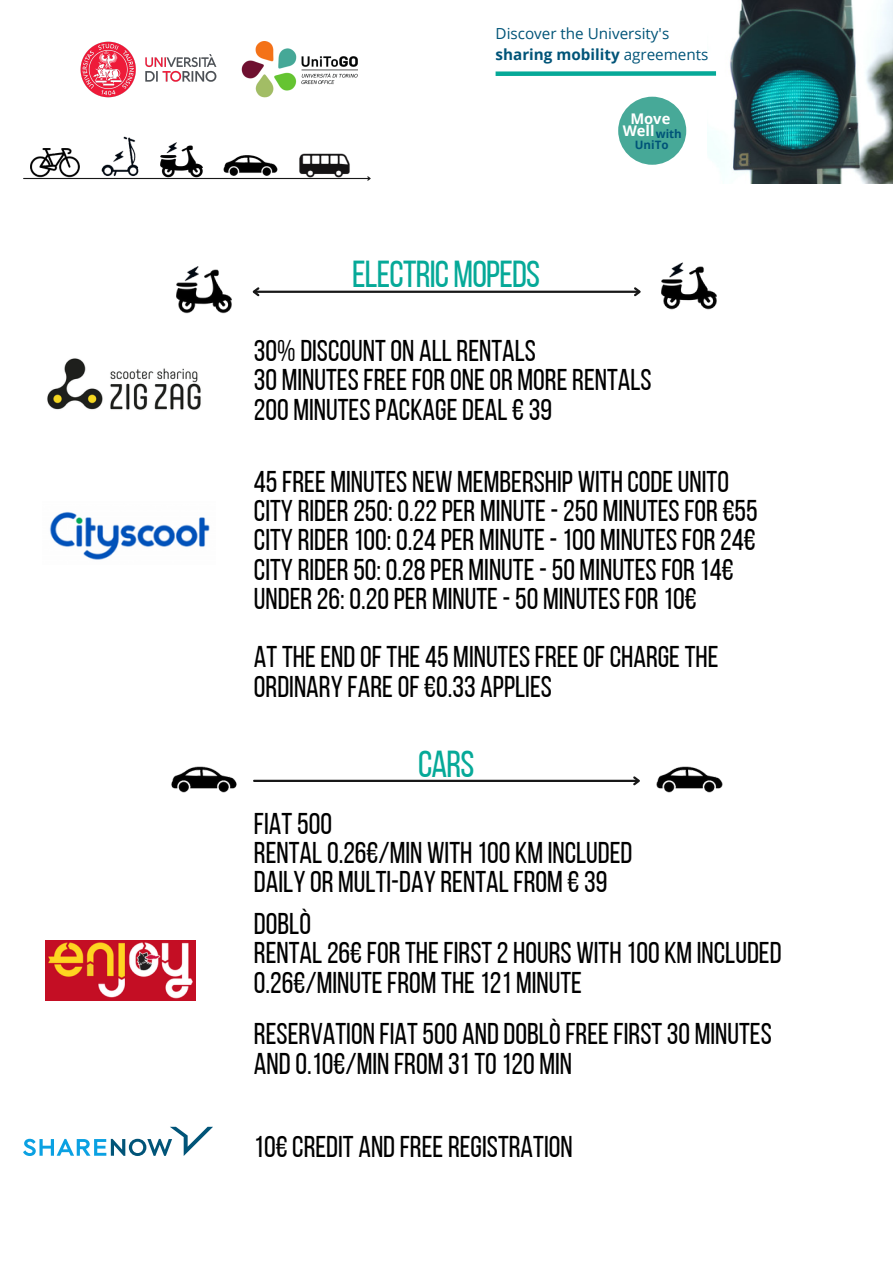
<style>
.page{position:relative;width:893px;height:1264px;background:#fff}
.page>*{position:absolute;margin:0;border:0;box-sizing:border-box;transform-origin:0 0}
.t1{font:37.5px "Bebas Neue";letter-spacing:-.02em;color:#06a998}
.t2{font:30px/29.2px "Bebas Neue";color:#000}
.t3{font:15.3px/21px "Open Sans";color:#005478}
.t4{font:700 14.7px/12.6px "Open Sans";color:#fff;text-align:center}
.t5{font:700 11.55px "Open Sans";color:#005478}
.s1{font-weight:700}
.s2{font-size:11.55px;color:#005478}
</style>
<div class="page">
<img style="left:31px;top:148px;width:48px;height:29px">
<img style="left:100px;top:136px;width:40px;height:42px">
<img style="left:161px;top:145px;width:41px;height:35px">
<img style="left:164px;top:142px;width:17px;height:13px">
<img style="left:222px;top:155px;width:56px;height:23px">
<img style="left:298px;top:153px;width:53px;height:25px">
<hr style="left:24px;top:178px;width:346px;height:1px;background:#181818">
<svg style="left:366px;top:176px;width:5px;height:5px"></svg>
<img style="left:661px;top:266px;width:55px;height:44px">
<img style="left:665px;top:262px;width:24px;height:17px">
<img style="left:176px;top:269px;width:55px;height:45px">
<img style="left:181px;top:266px;width:23px;height:17px">
<hr style="left:254px;top:291px;width:385px;height:2px;background:#181818">
<svg style="left:252px;top:287px;width:9px;height:10px"></svg>
<svg style="left:632px;top:287px;width:9px;height:10px"></svg>
<hr style="left:254px;top:779px;width:384px;height:3px;background:#181818">
<svg style="left:631px;top:776px;width:9px;height:10px"></svg>
<img style="left:656px;top:766px;width:67px;height:27px">
<img style="left:171px;top:766px;width:66px;height:27px">
<img style="left:47px;top:358px;width:154px;height:52px">
<img style="left:46px;top:940px;width:149px;height:60px">
<svg style="left:23px;top:1126px;width:190px;height:29px"></svg>
<img style="left:243px;top:41px;width:114px;height:57px">
<img style="left:49px;top:512px;width:161px;height:48px">
<img style="left:80px;top:41px;width:163px;height:57px">
<img style="left:707px;top:0;width:185px;height:183px">
<div style="left:495px;top:71px;width:221px;height:5px;background:#06a998"></div>
<div style="left:618px;top:97px;width:68px;height:68px;background:#47a998;border-radius:50%"></div>
<p class="t3" style="left:495px;top:23px;width:214px">Discover the University's <span class="s1">sharing mobility</span> agreements</p>
<p class="t1" style="left:352px;top:258px;width:189px">ELECTRICMOPEDS</p>
<p class="t4" style="left:622px;top:112px;width:61px">Move<br>Well<span class="s2">with</span></p>
<p class="t5" style="left:634px;top:137px;width:35px">UniTo</p>
<p class="t2" style="left:254px;top:339px;width:399px">30% DISCOUNTON ALLRENTALS<br>30 MINUTESFREEFORONEOR MORERENTALS<br>200 MINUTESPACKAGEDEAL€39</p>
<p class="t2" style="left:254px;top:470px;width:505px">45FREE MINUTES NEW MEMBERSHIP WITH CODEUNITO CITY RIDER250: 0.22PER MINUTE-250 MINUTESFOR€55<br>CITY RIDER100: 0.24 PER MINUTE-100 MINUTESFOR24€ CITY RIDER50: 0.28PER MINUTE-50 MINUTESFOR14€ UNDER26: 0.20PER MINUTE-50 MINUTESFOR10€</p>
<p class="t2" style="left:254px;top:645px;width:466px">ATTHEENDOFTHE 45 MINUTESFREEOFCHARGETHE<br>ORDINARY FAREOF€0.33 APPLIES</p>
<p class="t1" style="left:418px;top:748px;width:58px">CARS</p>
<p class="t2" style="left:254px;top:811px;width:380px">FIAT500<br>RENTAL0.26€/MIN WITH 100 KM INCLUDED<br>DAILY OR MULTI-DAY RENTALFROM €39</p>
<p class="t2" style="left:254px;top:912px;width:529px">DOBLÒ<br>RENTAL26€FORTHEFIRST2 HOURS WITH 100 KM INCLUDED<br>0.26€/MINUTEFROM THE121 MINUTE</p>
<p class="t2" style="left:254px;top:1022px;width:519px">RESERVATION FIAT500 ANDDOBLÒFREEFIRST30 MINUTES<br>AND0.10€/MIN FROM 31TO120 MIN</p>
<p class="t2" style="left:254px;top:1134px;width:320px">10€CREDIT ANDFREEREGISTRATION</p>
</div>
